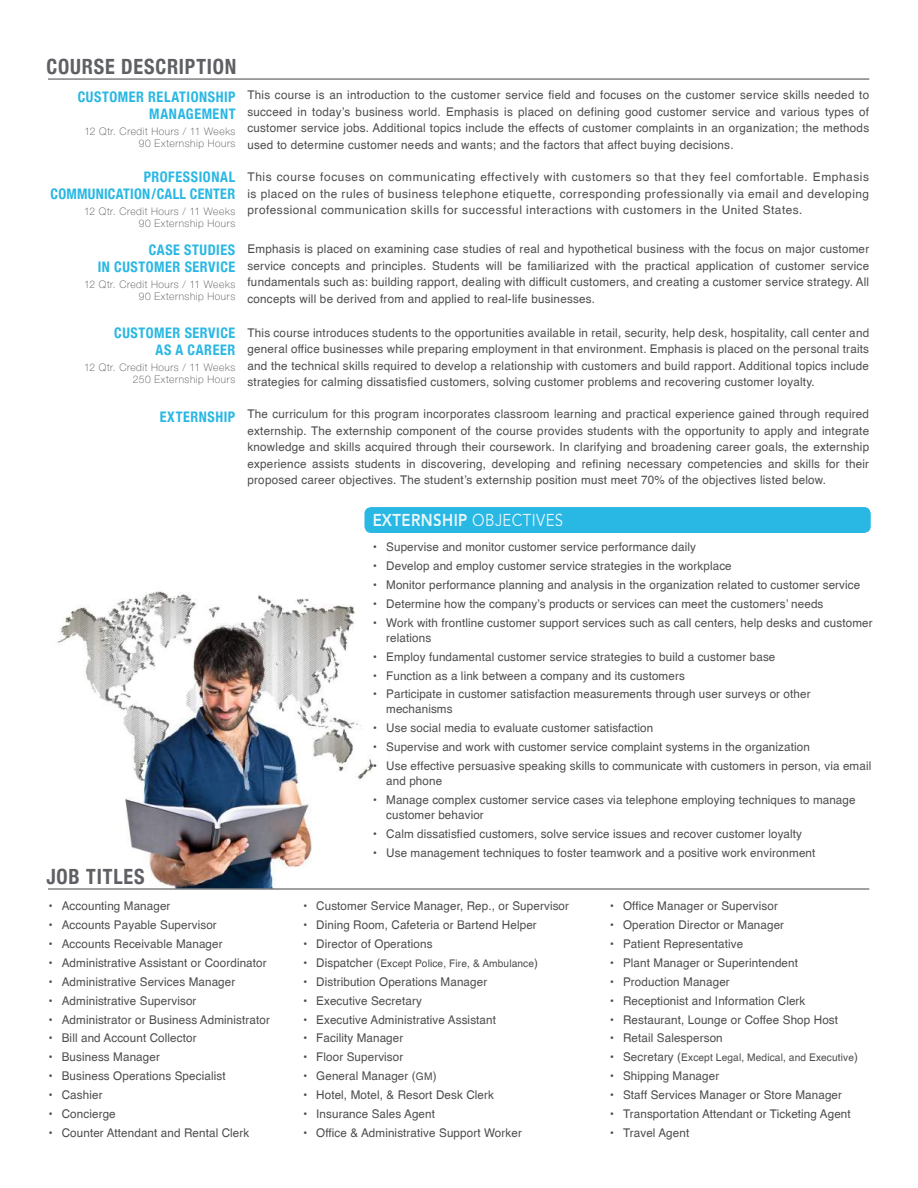
<style>
.page{position:relative;width:918px;height:1188px;background:#fff}
.page>*{position:absolute;margin:0;border:0;box-sizing:border-box;transform-origin:0 0}
.t1{font:700 condensed 21px "Helvetica Neue";letter-spacing:.04em;color:#5f6064;scale:.96 1}
.t2{font:800 17.1px "Avenir LT Std";letter-spacing:.025em;color:#fff;scale:.88 1}
.t3{font:700 condensed 14.55px/17px "Helvetica Neue";letter-spacing:.04em;color:#29b7e3;text-align:right}
.t4{font:700 condensed 14.55px/17px "Helvetica Neue";letter-spacing:.02em;color:#29b7e3;text-align:right}
.t5{font:12px/16.5px "Helvetica";letter-spacing:.01em;color:#4d4d4d;text-align:justify}
.t6{font:100 10.5px/12.5px "Helvetica Neue Cyr";letter-spacing:.06em;color:#4d4d4d;text-align:right}
.t7{font:10.5px "Helvetica";letter-spacing:.01em;color:#4d4d4d}
.s1{font-weight:400}
.s2{font-size:12px}
.s3{font-size:10.5px}
</style>
<div class="page">
<img style="left:57px;top:591px;width:317px;height:297px">
<hr style="left:48px;top:78px;width:821px;height:2px;background:#808285">
<hr style="left:48px;top:888px;width:821px;height:2px;background:#808285">
<div style="left:364px;top:507px;width:507px;height:26px;background:#29b7e3;border-radius:7px"></div>
<h1 class="t1" style="left:46px;top:54px;width:199px">COURSE DESCRIPTION</h1>
<p class="t3" style="left:78px;top:88px;width:159px">CUSTOMER RELATIONSHIP<br>MANAGEMENT</p>
<p class="t6" style="left:84px;top:125px;width:153px">12 Qtr. Credit Hours / 11 Weeks<br>90 Externship Hours</p>
<p class="t4" style="left:50px;top:169px;width:186px">PROFESSIONAL<br>COMMUNICATION/CALL CENTER</p>
<p class="t6" style="left:84px;top:205px;width:153px">12 Qtr. Credit Hours / 11 Weeks<br>90 Externship Hours</p>
<p class="t3" style="left:98px;top:242px;width:139px">CASE STUDIES<br>IN CUSTOMER SERVICE</p>
<p class="t6" style="left:84px;top:278px;width:153px">12 Qtr. Credit Hours / 11 Weeks<br>90 Externship Hours</p>
<p class="t3" style="left:114px;top:325px;width:122px">CUSTOMER SERVICE<br>AS A CAREER</p>
<p class="t6" style="left:84px;top:361px;width:153px">12 Qtr. Credit Hours / 11 Weeks<br>250 Externship Hours</p>
<p class="t3" style="left:160px;top:409px;width:77px">EXTERNSHIP</p>
<p class="t5" style="left:248px;top:86px;width:623px">This course is an introduction to the customer service field and focuses on the customer service skills needed to succeed in today’s business world. Emphasis is placed on defining good customer service and various types of customer service jobs. Additional topics include the effects of customer complaints in an organization; the methods used to determine customer needs and wants; and the factors that affect buying decisions.</p>
<p class="t5" style="left:248px;top:168px;width:623px">This course focuses on communicating effectively with customers so that they feel comfortable. Emphasis is placed on the rules of business telephone etiquette, corresponding professionally via email and developing professional communication skills for successful interactions with customers in the United States.</p>
<p class="t5" style="left:248px;top:241px;width:623px">Emphasis is placed on examining case studies of real and hypothetical business with the focus on major customer service concepts and principles. Students will be familiarized with the practical application of customer service fundamentals such as: building rapport, dealing with difficult customers, and creating a customer service strategy. All concepts will be derived from and applied to real-life businesses.</p>
<p class="t5" style="left:248px;top:324px;width:623px">This course introduces students to the opportunities available in retail, security, help desk, hospitality, call center and general office businesses while preparing employment in that environment. Emphasis is placed on the personal traits and the technical skills required to develop a relationship with customers and build rapport. Additional topics include strategies for calming dissatisfied customers, solving customer problems and recovering customer loyalty.</p>
<p class="t5" style="left:248px;top:405px;width:623px">The curriculum for this program incorporates classroom learning and practical experience gained through required externship. The externship component of the course provides students with the opportunity to apply and integrate knowledge and skills acquired through their coursework. In clarifying and broadening career goals, the externship experience assists students in discovering, developing and refining necessary competencies and skills for their proposed career objectives. The student’s externship position must meet 70% of the objectives listed below.</p>
<h2 class="t2" style="left:372px;top:510px;width:218px">EXTERNSHIP <span class="s1">OBJECTIVES</span></h2>
<p class="t5" style="left:372px;top:538px;width:325px">• Supervise and monitor customer service performance daily</p>
<p class="t5" style="left:372px;top:557px;width:361px">• Develop and employ customer service strategies in the workplace</p>
<p class="t5" style="left:372px;top:576px;width:490px">• Monitor performance planning and analysis in the organization related to customer service</p>
<p class="t5" style="left:372px;top:595px;width:453px">• Determine how the company’s products or services can meet the customers’ needs</p>
<p class="t5" style="left:386px;top:615px;width:488px;line-height:15px;text-indent:-14px">• Work with frontline customer support services such as call centers, help desks and customer relations</p>
<p class="t5" style="left:372px;top:648px;width:405px">• Employ fundamental customer service strategies to build a customer base</p>
<p class="t5" style="left:372px;top:667px;width:314px">• Function as a link between a company and its customers</p>
<p class="t5" style="left:386px;top:686px;width:426px;line-height:15px;text-indent:-14px">• Participate in customer satisfaction measurements through user surveys or other mechanisms</p>
<p class="t5" style="left:372px;top:720px;width:282px">• Use social media to evaluate customer satisfaction</p>
<p class="t5" style="left:372px;top:738px;width:439px">• Supervise and work with customer service complaint systems in the organization</p>
<p class="t5" style="left:386px;top:758px;width:487px;line-height:15px;text-indent:-14px">• Use effective persuasive speaking skills to communicate with customers in person, via email and phone</p>
<p class="t5" style="left:386px;top:792px;width:471px;line-height:15px;text-indent:-14px">• Manage complex customer service cases via telephone employing techniques to manage customer behavior</p>
<p class="t5" style="left:372px;top:825px;width:431px">• Calm dissatisfied customers, solve service issues and recover customer loyalty</p>
<p class="t5" style="left:372px;top:844px;width:445px">• Use management techniques to foster teamwork and a positive work environment</p>
<h1 class="t1" style="left:46px;top:864px;width:104px">JOB TITLES</h1>
<p class="t5" style="left:48px;top:897px;width:124px">• Accounting Manager</p>
<p class="t5" style="left:48px;top:916px;width:170px">• Accounts Payable Supervisor</p>
<p class="t5" style="left:48px;top:935px;width:176px">• Accounts Receivable Manager</p>
<p class="t5" style="left:48px;top:954px;width:220px">• Administrative Assistant or Coordinator</p>
<p class="t5" style="left:48px;top:973px;width:189px">• Administrative Services Manager</p>
<p class="t5" style="left:48px;top:992px;width:150px">• Administrative Supervisor</p>
<p class="t5" style="left:48px;top:1011px;width:224px">• Administrator or Business Administrator</p>
<p class="t5" style="left:48px;top:1030px;width:150px">• Bill and Account Collector</p>
<p class="t5" style="left:48px;top:1049px;width:114px">• Business Manager</p>
<p class="t5" style="left:48px;top:1067px;width:179px">• Business Operations Specialist</p>
<p class="t5" style="left:48px;top:1086px;width:56px">• Cashier</p>
<p class="t5" style="left:48px;top:1105px;width:69px">• Concierge</p>
<p class="t5" style="left:48px;top:1124px;width:203px">• Counter Attendant and Rental Clerk</p>
<p class="t5" style="left:302px;top:897px;width:268px">• Customer Service Manager, Rep., or Supervisor</p>
<p class="t5" style="left:302px;top:916px;width:236px">• Dining Room, Cafeteria or Bartend Helper</p>
<p class="t5" style="left:302px;top:935px;width:132px">• Director of Operations</p>
<p class="t7" style="left:302px;top:957px;width:237px"><span class="s2">• Dispatcher (</span>Except Police, Fire, &amp; Ambulance<span class="s2">)</span></p>
<p class="t5" style="left:302px;top:973px;width:186px">• Distribution Operations Manager</p>
<p class="t5" style="left:302px;top:992px;width:121px">• Executive Secretary</p>
<p class="t5" style="left:302px;top:1011px;width:195px">• Executive Administrative Assistant</p>
<p class="t5" style="left:302px;top:1030px;width:103px">• Facility Manager</p>
<p class="t5" style="left:302px;top:1049px;width:103px">• Floor Supervisor</p>
<p class="t5" style="left:302px;top:1067px;width:136px">• General Manager (<span class="s3">GM</span>)</p>
<p class="t5" style="left:302px;top:1086px;width:193px">• Hotel, Motel, &amp; Resort Desk Clerk</p>
<p class="t5" style="left:302px;top:1105px;width:134px">• Insurance Sales Agent</p>
<p class="t5" style="left:302px;top:1124px;width:221px">• Office &amp; Administrative Support Worker</p>
<p class="t5" style="left:609px;top:897px;width:170px">• Office Manager or Supervisor</p>
<p class="t5" style="left:609px;top:916px;width:177px">• Operation Director or Manager</p>
<p class="t5" style="left:609px;top:935px;width:136px">• Patient Representative</p>
<p class="t5" style="left:609px;top:954px;width:190px">• Plant Manager or Superintendent</p>
<p class="t5" style="left:609px;top:973px;width:122px">• Production Manager</p>
<p class="t5" style="left:609px;top:992px;width:198px">• Receptionist and Information Clerk</p>
<p class="t5" style="left:609px;top:1011px;width:230px">• Restaurant, Lounge or Coffee Shop Host</p>
<p class="t5" style="left:609px;top:1030px;width:115px">• Retail Salesperson</p>
<p class="t7" style="left:609px;top:1051px;width:250px"><span class="s2">• Secretary (</span>Except Legal, Medical, and Executive<span class="s2">)</span></p>
<p class="t5" style="left:609px;top:1067px;width:112px">• Shipping Manager</p>
<p class="t5" style="left:609px;top:1086px;width:234px">• Staff Services Manager or Store Manager</p>
<p class="t5" style="left:609px;top:1105px;width:243px">• Transportation Attendant or Ticketing Agent</p>
<p class="t5" style="left:609px;top:1124px;width:82px">• Travel Agent</p>
</div>
